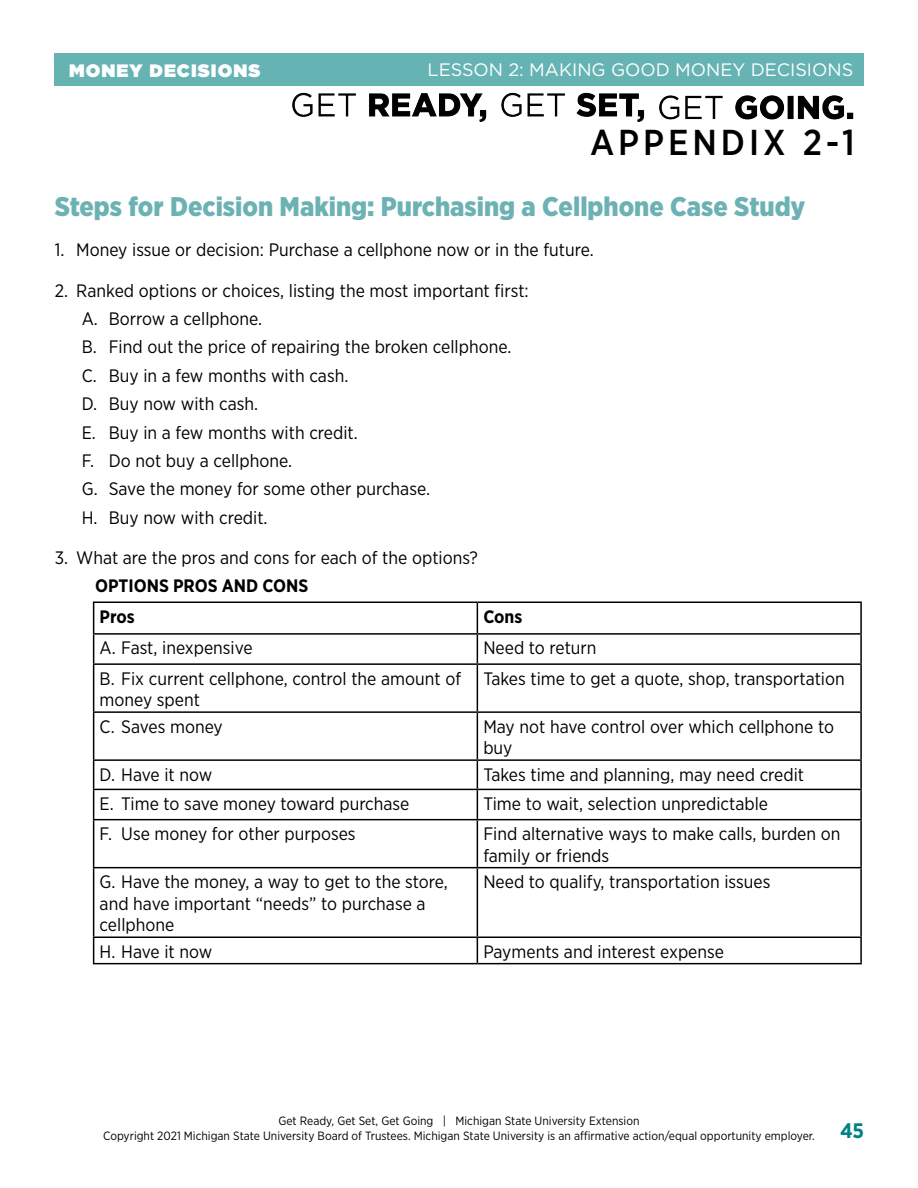
<style>
.page{position:relative;width:918px;height:1188px;background:#fff}
.page>*{position:absolute;margin:0;border:0;box-sizing:border-box;transform-origin:0 0}
.t1{font:500 36px "Gotham Narrow";letter-spacing:.11em;color:#000}
.Subhead1{font:900 27px "Gotham Narrow";color:#6cb2b4}
.Bullet__para_space_a{font:18px/21.6px "Gotham Narrow";color:#000}
.t2{font:18px "Gotham";color:#fff}
.Bullet__para_space_a-2{font:700 18px "Gotham Narrow";color:#000}
.t3{font:900 18px "Gotham";letter-spacing:.06em;color:#fff}
.t4{font:12px/14.4px "Gotham Narrow";color:#000}
.s1{font-weight:700;font-size:21px;color:#008183}
</style>
<div class="page">
<img style="left:292px;top:92px;width:562px;height:30px">
<div style="left:55px;top:53px;width:809px;height:33px;background:#66b3b4"></div>
<hr style="left:93px;top:602px;width:384px;height:1px;background:#000">
<hr style="left:93px;top:603px;width:1px;height:30px;background:#000">
<hr style="left:477px;top:602px;width:385px;height:1px;background:#000">
<hr style="left:477px;top:603px;width:1px;height:30px;background:#000">
<hr style="left:860px;top:603px;width:2px;height:30px;background:#000">
<hr style="left:93px;top:633px;width:384px;height:2px;background:#000">
<svg style="left:93px;top:635px;width:1px;height:28px"></svg>
<hr style="left:477px;top:633px;width:385px;height:2px;background:#000">
<svg style="left:477px;top:635px;width:1px;height:28px"></svg>
<hr style="left:860px;top:635px;width:2px;height:28px;background:#000">
<hr style="left:93px;top:663px;width:384px;height:2px;background:#000">
<hr style="left:93px;top:665px;width:1px;height:46px;background:#000">
<hr style="left:477px;top:663px;width:385px;height:2px;background:#000">
<hr style="left:477px;top:665px;width:1px;height:46px;background:#000">
<hr style="left:860px;top:665px;width:2px;height:46px;background:#000">
<hr style="left:93px;top:711px;width:384px;height:2px;background:#000">
<hr style="left:93px;top:713px;width:1px;height:46px;background:#000">
<hr style="left:477px;top:711px;width:385px;height:2px;background:#000">
<hr style="left:477px;top:713px;width:1px;height:46px;background:#000">
<hr style="left:860px;top:713px;width:2px;height:46px;background:#000">
<hr style="left:93px;top:759px;width:384px;height:2px;background:#000">
<hr style="left:477px;top:759px;width:385px;height:2px;background:#000">
<hr style="left:860px;top:761px;width:2px;height:28px;background:#000">
<hr style="left:93px;top:789px;width:384px;height:1px;background:#000">
<svg style="left:93px;top:761px;width:1px;height:58px"></svg>
<hr style="left:477px;top:789px;width:385px;height:1px;background:#000">
<svg style="left:477px;top:761px;width:1px;height:58px"></svg>
<hr style="left:860px;top:790px;width:2px;height:29px;background:#000">
<hr style="left:93px;top:819px;width:384px;height:1px;background:#000">
<hr style="left:93px;top:820px;width:1px;height:47px;background:#000">
<hr style="left:477px;top:819px;width:385px;height:1px;background:#000">
<hr style="left:477px;top:820px;width:1px;height:47px;background:#000">
<hr style="left:860px;top:820px;width:2px;height:47px;background:#000">
<hr style="left:93px;top:867px;width:384px;height:1px;background:#000">
<hr style="left:93px;top:868px;width:1px;height:69px;background:#000">
<hr style="left:477px;top:867px;width:385px;height:1px;background:#000">
<hr style="left:477px;top:868px;width:1px;height:69px;background:#000">
<hr style="left:860px;top:868px;width:2px;height:69px;background:#000">
<hr style="left:93px;top:937px;width:384px;height:1px;background:#000">
<svg style="left:93px;top:938px;width:1px;height:25px"></svg>
<hr style="left:477px;top:937px;width:385px;height:1px;background:#000">
<svg style="left:477px;top:938px;width:1px;height:25px"></svg>
<hr style="left:860px;top:938px;width:2px;height:25px;background:#000">
<hr style="left:93px;top:963px;width:384px;height:1px;background:#000">
<hr style="left:477px;top:963px;width:385px;height:1px;background:#000">
<p class="t3" style="left:69px;top:57px;width:193px">MONEY DECISIONS</p>
<p class="t2" style="left:428px;top:58px;width:427px">LESSON 2: MAKING GOOD MONEY DECISIONS</p>
<h1 class="t1" style="left:590px;top:120px;width:266px">APPENDIX 2-1</h1>
<h2 class="Subhead1" style="left:55px;top:188px;width:752px">Steps for Decision Making: Purchasing a Cellphone Case Study</h2>
<p class="Bullet__para_space_a" style="left:55px;top:239px;width:541px">1. Money issue or decision: Purchase a cellphone now or in the future.</p>
<p class="Bullet__para_space_a" style="left:55px;top:279px;width:476px">2. Ranked options or choices, listing the most important first:</p>
<p class="Bullet__para_space_a" style="left:82px;top:308px;width:182px">A. Borrow a cellphone.</p>
<p class="Bullet__para_space_a" style="left:82px;top:336px;width:431px">B. Find out the price of repairing the broken cellphone.</p>
<p class="Bullet__para_space_a" style="left:82px;top:364px;width:268px">C. Buy in a few months with cash.</p>
<p class="Bullet__para_space_a" style="left:82px;top:393px;width:178px">D. Buy now with cash.</p>
<p class="Bullet__para_space_a" style="left:82px;top:421px;width:278px">E. Buy in a few months with credit.</p>
<p class="Bullet__para_space_a" style="left:82px;top:449px;width:212px">F. Do not buy a cellphone.</p>
<p class="Bullet__para_space_a" style="left:82px;top:478px;width:350px">G. Save the money for some other purchase.</p>
<p class="Bullet__para_space_a" style="left:82px;top:506px;width:187px">H. Buy now with credit.</p>
<p class="Bullet__para_space_a" style="left:55px;top:547px;width:425px">3. What are the pros and cons for each of the options?</p>
<p class="Bullet__para_space_a-2" style="left:95px;top:575px;width:215px">OPTIONS PROS AND CONS</p>
<p class="Bullet__para_space_a-2" style="left:100px;top:605px;width:37px">Pros</p>
<p class="Bullet__para_space_a-2" style="left:483px;top:605px;width:41px">Cons</p>
<p class="Bullet__para_space_a" style="left:100px;top:637px;width:155px">A. Fast, inexpensive</p>
<p class="Bullet__para_space_a" style="left:483px;top:637px;width:115px">Need to return</p>
<p class="Bullet__para_space_a" style="left:100px;top:667px;width:363px">B. Fix current cellphone, control the amount of money spent</p>
<p class="Bullet__para_space_a" style="left:483px;top:667px;width:363px">Takes time to get a quote, shop, transportation</p>
<p class="Bullet__para_space_a" style="left:100px;top:715px;width:125px">C. Saves money</p>
<p class="Bullet__para_space_a" style="left:483px;top:715px;width:352px">May not have control over which cellphone to buy</p>
<p class="Bullet__para_space_a" style="left:100px;top:763px;width:114px">D. Have it now</p>
<p class="Bullet__para_space_a" style="left:483px;top:763px;width:322px">Takes time and planning, may need credit</p>
<p class="Bullet__para_space_a" style="left:100px;top:792px;width:311px">E. Time to save money toward purchase</p>
<p class="Bullet__para_space_a" style="left:483px;top:792px;width:286px">Time to wait, selection unpredictable</p>
<p class="Bullet__para_space_a" style="left:100px;top:823px;width:258px">F. Use money for other purposes</p>
<p class="Bullet__para_space_a" style="left:483px;top:823px;width:359px">Find alternative ways to make calls, burden on family or friends</p>
<p class="Bullet__para_space_a" style="left:100px;top:871px;width:350px">G. Have the money, a way to get to the store, and have important “needs” to purchase a cellphone</p>
<p class="Bullet__para_space_a" style="left:483px;top:871px;width:289px">Need to qualify, transportation issues</p>
<p class="Bullet__para_space_a" style="left:100px;top:940px;width:114px">H. Have it now</p>
<p class="Bullet__para_space_a" style="left:483px;top:940px;width:242px">Payments and interest expense</p>
<p class="t4" style="left:103px;top:1114px;width:763px;text-indent:175px">Get Ready, Get Set, Get Going | Michigan State University Extension<br>Copyright 2021 Michigan State University Board of Trustees. Michigan State University is an affirmative action/equal opportunity employer. <span class="s1">45</span></p>
</div>
